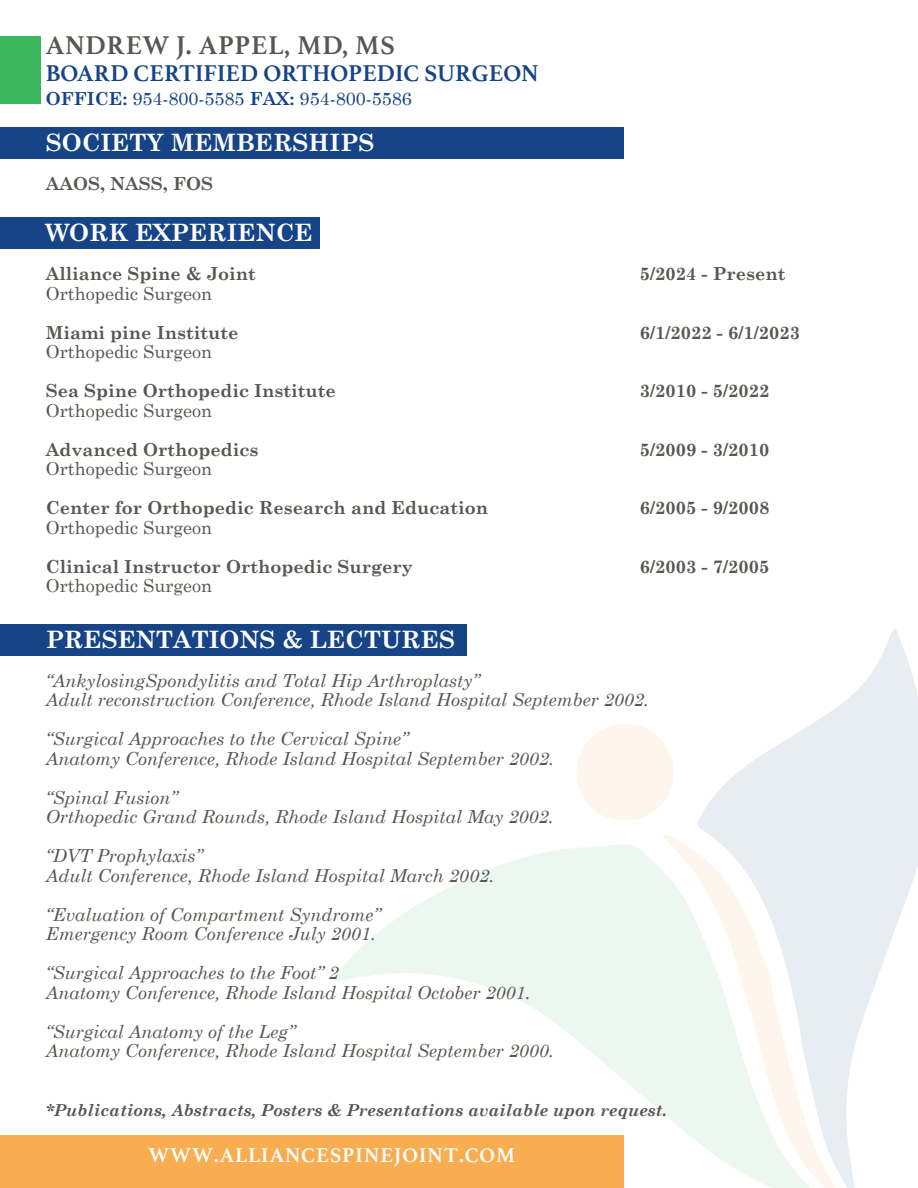
<style>
.page{position:relative;width:918px;height:1188px;background:#fff}
.page>*{position:absolute;margin:0;border:0;box-sizing:border-box;transform-origin:0 0}
.t1{font:700 27px "Athelas";letter-spacing:.025em;color:#585753}
.t2{font:700 24px "Century Schoolbook";color:#fff}
.t3{font:700 24px "Athelas";color:#164487}
.t4{font:700 21px "Athelas";letter-spacing:.05em;color:#fff}
.t5{font:italic 18px/19.5px "Century Schoolbook";color:#585753}
.t6{font:700 18px "Century Schoolbook";color:#585753}
.t7{font:18px "Century Schoolbook";color:#585753}
.t8{font:18px "Century Schoolbook";color:#164487}
.t9{font:italic 700 16.5px "Century Schoolbook";color:#585753}
.s1{font-weight:700}
</style>
<div class="page">
<svg style="left:332px;top:844px;width:332px;height:292px"></svg>
<svg style="left:697px;top:628px;width:221px;height:560px"></svg>
<svg style="left:664px;top:835px;width:178px;height:353px"></svg>
<svg style="left:576px;top:724px;width:97px;height:96px"></svg>
<div style="left:0;top:127px;width:623px;height:32px;background:#164487"></div>
<div style="left:0;top:1136px;width:624px;height:52px;background:#f9ad51"></div>
<div style="left:0;top:36px;width:40px;height:68px;background:#3cb65c"></div>
<div style="left:0;top:624px;width:466px;height:32px;background:#164487"></div>
<div style="left:0;top:218px;width:320px;height:31px;background:#164487"></div>
<h1 class="t1" style="left:46px;top:23px;width:351px">ANDREW J. APPEL, MD, MS</h1>
<h2 class="t3" style="left:46px;top:54px;width:494px">BOARD CERTIFIED ORTHOPEDIC SURGEON</h2>
<p class="t8" style="left:46px;top:87px;width:367px"><span class="s1">OFFICE:</span> 954-800-5585 <span class="s1">FAX:</span> 954-800-5586</p>
<h2 class="t2" style="left:46px;top:128px;width:330px">SOCIETY MEMBERSHIPS</h2>
<p class="t6" style="left:46px;top:173px;width:169px">AAOS, NASS, FOS</p>
<h2 class="t2" style="left:46px;top:218px;width:268px">WORK EXPERIENCE</h2>
<p class="t6" style="left:46px;top:263px;width:212px">Alliance Spine &amp; Joint</p>
<p class="t6" style="left:640px;top:263px;width:147px">5/2024 - Present</p>
<p class="t7" style="left:46px;top:282px;width:168px">Orthopedic Surgeon</p>
<p class="t6" style="left:46px;top:321px;width:194px">Miami pine Institute</p>
<p class="t6" style="left:640px;top:321px;width:162px">6/1/2022 - 6/1/2023</p>
<p class="t7" style="left:46px;top:340px;width:168px">Orthopedic Surgeon</p>
<p class="t6" style="left:46px;top:380px;width:292px">Sea Spine Orthopedic Institute</p>
<p class="t6" style="left:640px;top:380px;width:131px">3/2010 - 5/2022</p>
<p class="t7" style="left:46px;top:399px;width:168px">Orthopedic Surgeon</p>
<p class="t6" style="left:46px;top:438px;width:214px">Advanced Orthopedics</p>
<p class="t6" style="left:640px;top:438px;width:131px">5/2009 - 3/2010</p>
<p class="t7" style="left:46px;top:457px;width:168px">Orthopedic Surgeon</p>
<p class="t6" style="left:46px;top:497px;width:444px">Center for Orthopedic Research and Education</p>
<p class="t6" style="left:640px;top:497px;width:131px">6/2005 - 9/2008</p>
<p class="t7" style="left:46px;top:516px;width:168px">Orthopedic Surgeon</p>
<p class="t6" style="left:46px;top:555px;width:369px">Clinical Instructor Orthopedic Surgery</p>
<p class="t6" style="left:640px;top:555px;width:131px">6/2003 - 7/2005</p>
<p class="t7" style="left:46px;top:574px;width:168px">Orthopedic Surgeon</p>
<h2 class="t2" style="left:46px;top:624px;width:411px">PRESENTATIONS &amp; LECTURES</h2>
<p class="t5" style="left:46px;top:670px;width:605px">“AnkylosingSpondylitis and Total Hip Arthroplasty”<br>Adult reconstruction Conference, Rhode Island Hospital September 2002.</p>
<p class="t5" style="left:46px;top:729px;width:509px">“Surgical Approaches to the Cervical Spine”<br>Anatomy Conference, Rhode Island Hospital September 2002.</p>
<p class="t5" style="left:46px;top:787px;width:509px">“Spinal Fusion”<br>Orthopedic Grand Rounds, Rhode Island Hospital May 2002.</p>
<p class="t5" style="left:46px;top:846px;width:450px">“DVT Prophylaxis”<br>Adult Conference, Rhode Island Hospital March 2002.</p>
<p class="t5" style="left:46px;top:904px;width:336px">“Evaluation of Compartment Syndrome”<br>Emergency Room Conference July 2001.</p>
<p class="t5" style="left:46px;top:963px;width:486px">“Surgical Approaches to the Foot” 2<br>Anatomy Conference, Rhode Island Hospital October 2001.</p>
<p class="t5" style="left:46px;top:1021px;width:509px">“Surgical Anatomy of the Leg”<br>Anatomy Conference, Rhode Island Hospital September 2000.</p>
<p class="t9" style="left:46px;top:1099px;width:623px">*Publications, Abstracts, Posters &amp; Presentations available upon request.</p>
<p class="t4" style="left:148px;top:1138px;width:368px">WWW.ALLIANCESPINEJOINT.COM</p>
</div>
